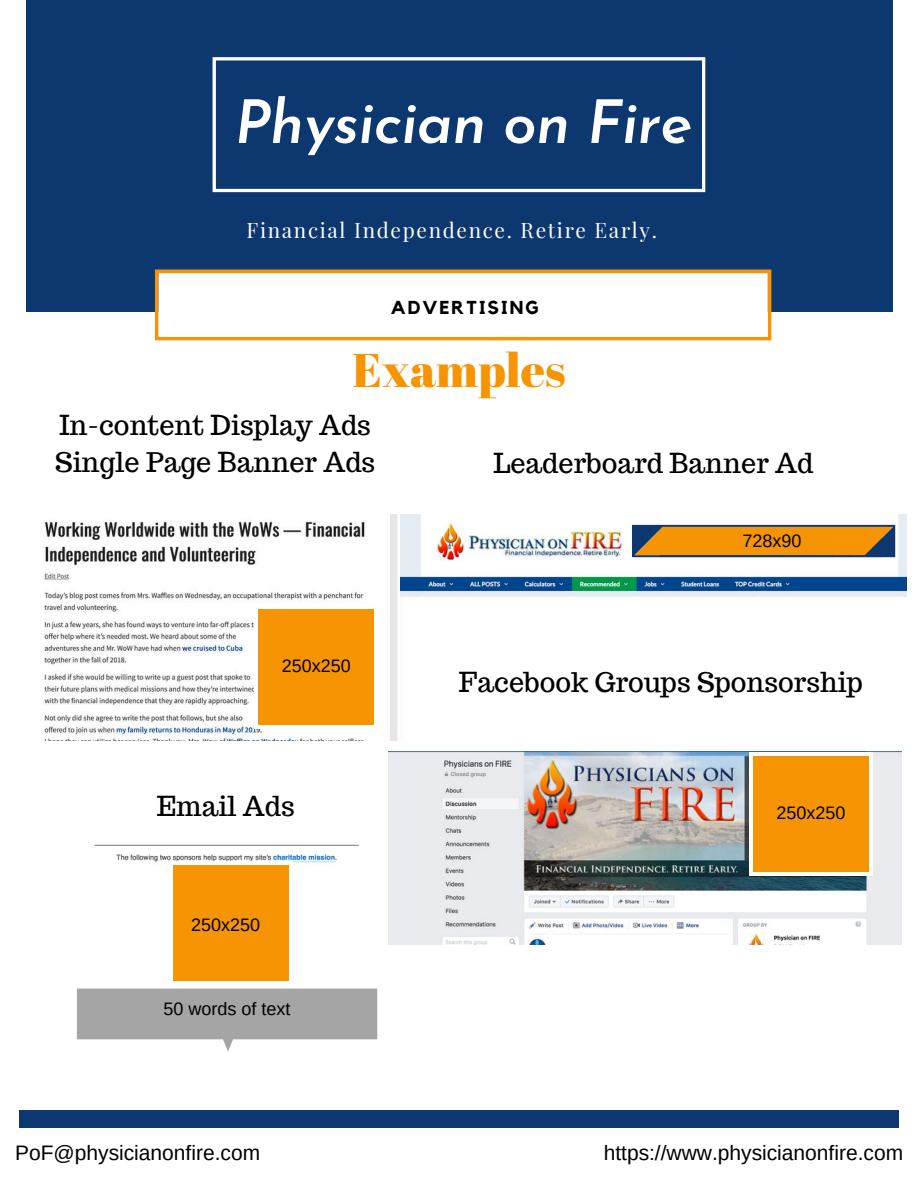
<style>
.page{position:relative;width:918px;height:1188px;background:#fff}
.page>*{position:absolute;margin:0;border:0;box-sizing:border-box;transform-origin:0 0}
.t1{font:italic 600 60px "Josefin Sans";letter-spacing:-.01em;color:#fff}
.t2{font:47.25px "Abril Fatface";color:#f69403}
.t3{font:27px/37.2px "Trocchi";color:#000}
.t4{font:21px "Arimo";color:#000}
.t5{font:20.85px "Playfair Display";letter-spacing:.08em;color:#fff}
.t6{font:700 18.6px "Kollektif";letter-spacing:.11em;color:#000}
.t7{font:18px "Arimo";color:#000}
</style>
<div class="page">
<div style="left:26px;top:0;width:867px;height:311px;background:#0c376f"></div>
<svg style="left:213px;top:57px;width:492px;height:135px"></svg>
<svg style="left:155px;top:270px;width:616px;height:70px"></svg>
<div style="left:19px;top:1110px;width:99px;height:17px;background:#0c376f"></div>
<div style="left:800px;top:1110px;width:99px;height:17px;background:#0c376f"></div>
<div style="left:118px;top:1110px;width:682px;height:17px;background:#0c376f"></div>
<img style="left:44px;top:515px;width:354px;height:226px">
<div style="left:254px;top:605px;width:124px;height:124px;background:#fff"></div>
<div style="left:258px;top:609px;width:116px;height:116px;background:#f69403"></div>
<img style="left:77px;top:837px;width:324px;height:202px">
<div style="left:169px;top:861px;width:124px;height:124px;background:#fff"></div>
<div style="left:173px;top:865px;width:116px;height:116px;background:#f69403"></div>
<svg style="left:77px;top:989px;width:300px;height:62px"></svg>
<img style="left:400px;top:515px;width:507px;height:82px">
<svg style="left:632px;top:525px;width:263px;height:32px;background:#c07f1c"></svg>
<img style="left:389px;top:752px;width:513px;height:192px">
<div style="left:749px;top:752px;width:124px;height:124px;background:#fff"></div>
<div style="left:753px;top:756px;width:116px;height:116px;background:#f69403"></div>
<h1 class="t1" style="left:234px;top:71px;width:459px">Physician on Fire</h1>
<p class="t5" style="left:247px;top:214px;width:412px">Financial Independence. Retire Early.</p>
<p class="t6" style="left:391px;top:296px;width:149px">ADVERTISING</p>
<h2 class="t2" style="left:353px;top:337px;width:215px">Examples</h2>
<p class="t3" style="left:55px;top:407px;width:322px">In-content Display Ads<br>Single Page Banner Ads</p>
<p class="t7" style="left:282px;top:655px;width:71px">250x250</p>
<p class="t3" style="left:157px;top:788px;width:140px">Email Ads</p>
<p class="t7" style="left:191px;top:913px;width:71px">250x250</p>
<p class="t7" style="left:164px;top:997px;width:129px">50 words of text</p>
<p class="t3" style="left:493px;top:445px;width:322px">Leaderboard Banner Ad</p>
<p class="t7" style="left:742px;top:529px;width:61px">728x90</p>
<p class="t3" style="left:459px;top:664px;width:405px">Facebook Groups Sponsorship</p>
<p class="t7" style="left:776px;top:802px;width:71px">250x250</p>
<p class="t4" style="left:15px;top:1139px;width:246px">PoF@physicianonfire.com</p>
<p class="t4" style="left:604px;top:1139px;width:301px">https://www.physicianonfire.com</p>
</div>
